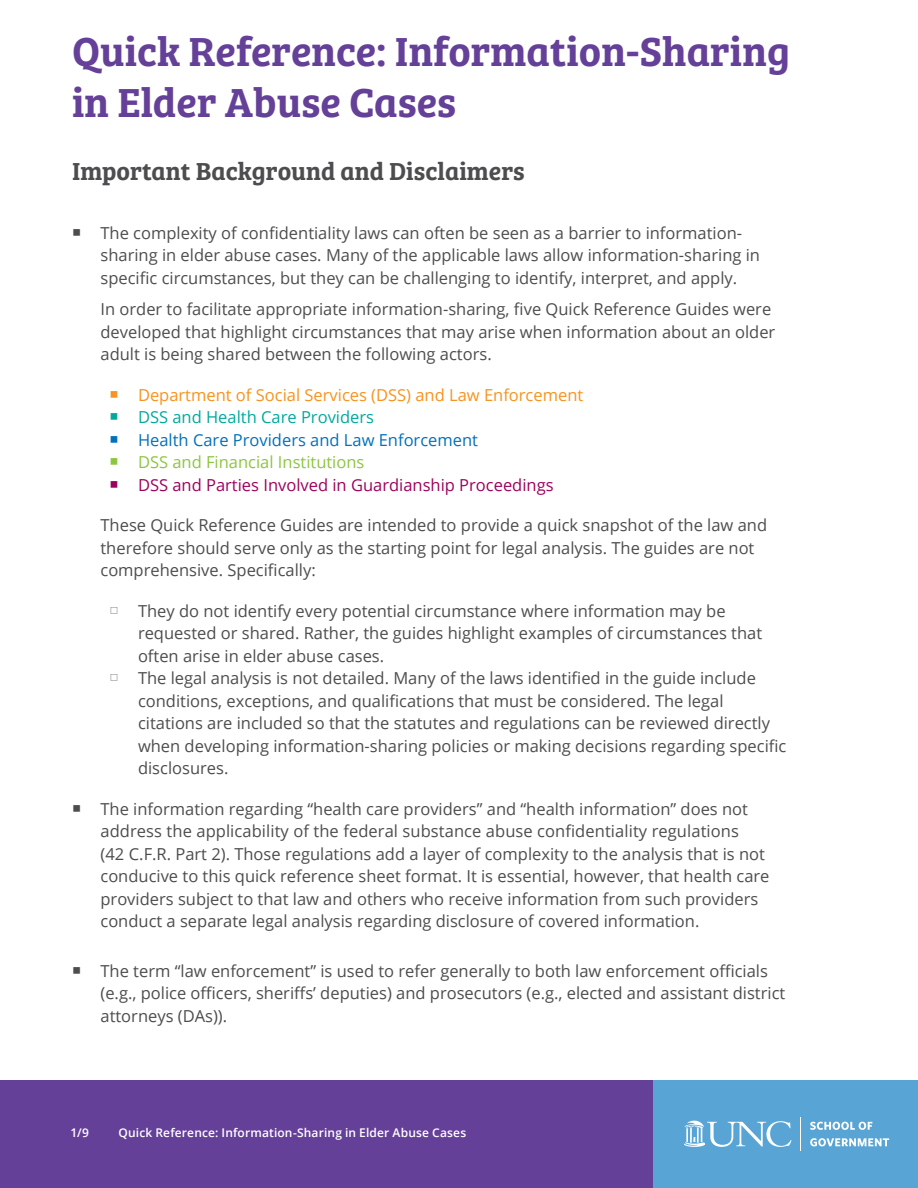
<style>
.page{position:relative;width:918px;height:1188px;background:#fff}
.page>*{position:absolute;margin:0;border:0;box-sizing:border-box;transform-origin:0 0}
.Tool_Header{font:42px/50.4px "Bree Serif Sb";color:#654099}
.A_Header{font:25.5px "Bree Serif Sb";color:#4d4d4f}
.Numberd_List_Level_1{font:16.5px/22.5px "Open Sans";color:#4d4d4f}
.t1{font:16.5px "Open Sans";color:#f7931e}
.t2{font:16.5px "Open Sans";color:#9e005d}
.t3{font:16.5px "Open Sans";color:#0071bc}
.t4{font:16.5px "Open Sans";color:#8cc63f}
.t5{font:16.5px "Open Sans";color:#00a99d}
.t6{font:600 12px "Open Sans";letter-spacing:.015em;color:#fff}
.s1{font-family:"Carta"}
</style>
<div class="page">
<div style="left:0;top:1080px;width:918px;height:108px;background:#654099"></div>
<div style="left:653px;top:1080px;width:265px;height:108px;background:#58a5d5"></div>
<svg style="left:810px;top:1122px;width:62px;height:8px"></svg>
<svg style="left:810px;top:1138px;width:79px;height:8px"></svg>
<hr style="left:800px;top:1117px;width:1px;height:34px;background:#fff">
<svg style="left:684px;top:1121px;width:108px;height:26px"></svg>
<p class="Tool_Header" style="left:72px;top:24px;width:720px">Quick Reference: Information-Sharing in Elder Abuse Cases</p>
<p class="A_Header" style="left:72px;top:152px;width:454px">Important Background and Disclaimers</p>
<p class="Numberd_List_Level_1" style="left:100px;top:221px;width:661px;text-indent:-28px"><span class="s1">h</span> The complexity of confidentiality laws can often be seen as a barrier to information&shy;sharing in elder abuse cases. Many of the applicable laws allow information-sharing in specific circumstances, but they can be challenging to identify, interpret, and apply.</p>
<p class="Numberd_List_Level_1" style="left:100px;top:298px;width:676px">In order to facilitate appropriate information-sharing, five Quick Reference Guides were developed that highlight circumstances that may arise when information about an older adult is being shared between the following actors.</p>
<p class="t1" style="left:110px;top:384px;width:475px"><span class="s1">h</span> Department of Social Services (DSS) and Law Enforcement</p>
<p class="t5" style="left:110px;top:406px;width:266px"><span class="s1">h</span> DSS and Health Care Providers</p>
<p class="t3" style="left:110px;top:429px;width:370px"><span class="s1">h</span> Health Care Providers and Law Enforcement</p>
<p class="t4" style="left:110px;top:451px;width:256px"><span class="s1">h</span> DSS and Financial Institutions</p>
<p class="t2" style="left:110px;top:474px;width:446px"><span class="s1">h</span> DSS and Parties Involved in Guardianship Proceedings</p>
<p class="Numberd_List_Level_1" style="left:100px;top:514px;width:668px">These Quick Reference Guides are intended to provide a quick snapshot of the law and therefore should serve only as the starting point for legal analysis. The guides are not comprehensive. Specifically:</p>
<p class="Numberd_List_Level_1" style="left:138px;top:599px;width:626px">They do not identify every potential circumstance where information may be requested or shared. Rather, the guides highlight examples of circumstances that often arise in elder abuse cases.</p>
<p class="Numberd_List_Level_1" style="left:138px;top:667px;width:650px">The legal analysis is not detailed. Many of the laws identified in the guide include conditions, exceptions, and qualifications that must be considered. The legal citations are included so that the statutes and regulations can be reviewed directly when developing information-sharing policies or making decisions regarding specific disclosures.</p>
<p class="Numberd_List_Level_1" style="left:100px;top:797px;width:671px;text-indent:-28px"><span class="s1">h</span> The information regarding “health care providers” and “health information” does not address the applicability of the federal substance abuse confidentiality regulations<br>(42 C.F.R. Part 2). Those regulations add a layer of complexity to the analysis that is not conducive to this quick reference sheet format. It is essential, however, that health care providers subject to that law and others who receive information from such providers conduct a separate legal analysis regarding disclosure of covered information.</p>
<p class="Numberd_List_Level_1" style="left:100px;top:959px;width:686px;text-indent:-28px"><span class="s1">h</span> The term “law enforcement” is used to refer generally to both law enforcement officials (e.g., police officers, sheriffs’ deputies) and prosecutors (e.g., elected and assistant district attorneys (DAs)).</p>
<p class="t6" style="left:71px;top:1125px;width:20px">1/9</p>
<p class="t6" style="left:119px;top:1125px;width:349px">Quick Reference: Information-Sharing in Elder Abuse Cases</p>
</div>
